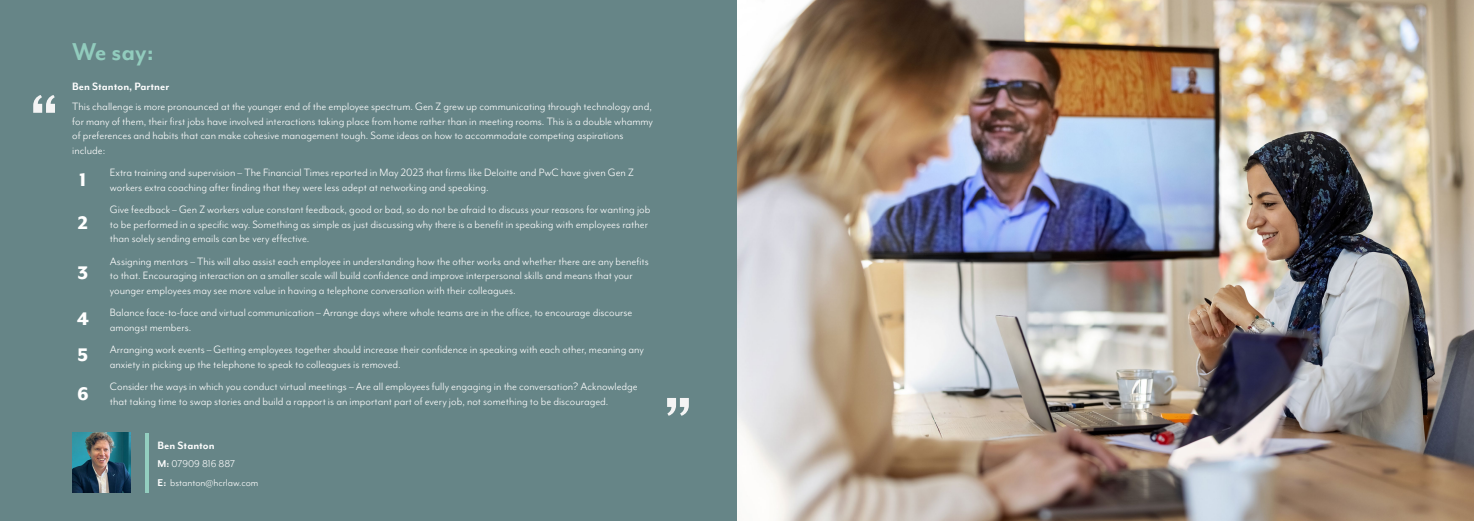
<style>
.page{position:relative;width:1474px;height:521px;background:#fff}
.page>*{position:absolute;margin:0;border:0;box-sizing:border-box;transform-origin:0 0}
.t1{font:800 65.01px "Mr Eaves Mod OT";color:#f4f4f4}
.t2{font:700 28.09px "Mr Eaves Mod OT";color:#93cebf}
.t3{font:800 21px/43.2px "Mr Eaves Mod OT";color:#fff}
.t4{font:12.25px/14.7px "Mr Eaves Mod OT";color:#fff}
.t5{font:700 12.25px "Mr Eaves Mod OT";color:#fff}
.t6{font:11.38px/18.6px "Mr Eaves Mod OT";color:#fff}
.s1{font-weight:700}
</style>
<div class="page">
<div style="left:0;top:0;width:737px;height:521px;background:#668587"></div>
<img style="left:737px;top:0;width:736px;height:521px">
<img style="left:72px;top:433px;width:59px;height:59px">
<hr style="left:145px;top:433px;width:3px;height:59px;background:#93cebf">
<h1 class="t1" style="left:30px;top:80px;width:30px">“</h1>
<h2 class="t2" style="left:72px;top:36px;width:83px">We say:</h2>
<p class="t5" style="left:72px;top:80px;width:98px">Ben Stanton, Partner</p>
<p class="t4" style="left:72px;top:99px;width:582px">This challenge is more pronounced at the younger end of the employee spectrum. Gen Z grew up communicating through technology and, for many of them, their first jobs have involved interactions taking place from home rather than in meeting rooms. This is a double whammy of preferences and habits that can make cohesive management tough. Some ideas on how to accommodate competing aspirations include:</p>
<p class="t4" style="left:110px;top:165px;width:525px">Extra training and supervision – The Financial Times reported in May 2023 that firms like Deloitte and PwC have given Gen Z workers extra coaching after finding that they were less adept at networking and speaking.</p>
<p class="t4" style="left:110px;top:202px;width:542px">Give feedback – Gen Z workers value constant feedback, good or bad, so do not be afraid to discuss your reasons for wanting job to be performed in a specific way. Something as simple as just discussing why there is a benefit in speaking with employees rather than solely sending emails can be very effective.</p>
<p class="t4" style="left:110px;top:253px;width:540px">Assigning mentors – This will also assist each employee in understanding how the other works and whether there are any benefits to that. Encouraging interaction on a smaller scale will build confidence and improve interpersonal skills and means that your younger employees may see more value in having a telephone conversation with their colleagues.</p>
<p class="t4" style="left:110px;top:305px;width:524px">Balance face-to-face and virtual communication – Arrange days where whole teams are in the office, to encourage discourse amongst members.</p>
<p class="t4" style="left:110px;top:342px;width:535px">Arranging work events – Getting employees together should increase their confidence in speaking with each other, meaning any anxiety in picking up the telephone to speak to colleagues is removed.</p>
<p class="t4" style="left:110px;top:379px;width:529px">Consider the ways in which you conduct virtual meetings – Are all employees fully engaging in the conversation? Acknowledge that taking time to swap stories and build a rapport is an important part of every job, not something to be discouraged.</p>
<h3 class="t3" style="left:78px;top:158px;width:12px">1<br>2</h3>
<h3 class="t3" style="left:77px;top:250px;width:14px;line-height:46px">3<br>4</h3>
<h3 class="t3" style="left:77px;top:335px;width:13px;line-height:39.4px">5<br>6</h3>
<p class="t5" style="left:158px;top:438px;width:58px">Ben Stanton</p>
<p class="t6" style="left:158px;top:454px;width:102px"><span class="s1">M:</span> 07909 816 887<br><span class="s1">E:</span> bstanton@hcrlaw.com</p>
<h1 class="t1" style="left:692px;top:431px;width:30px;rotate:-180deg">“</h1>
</div>
